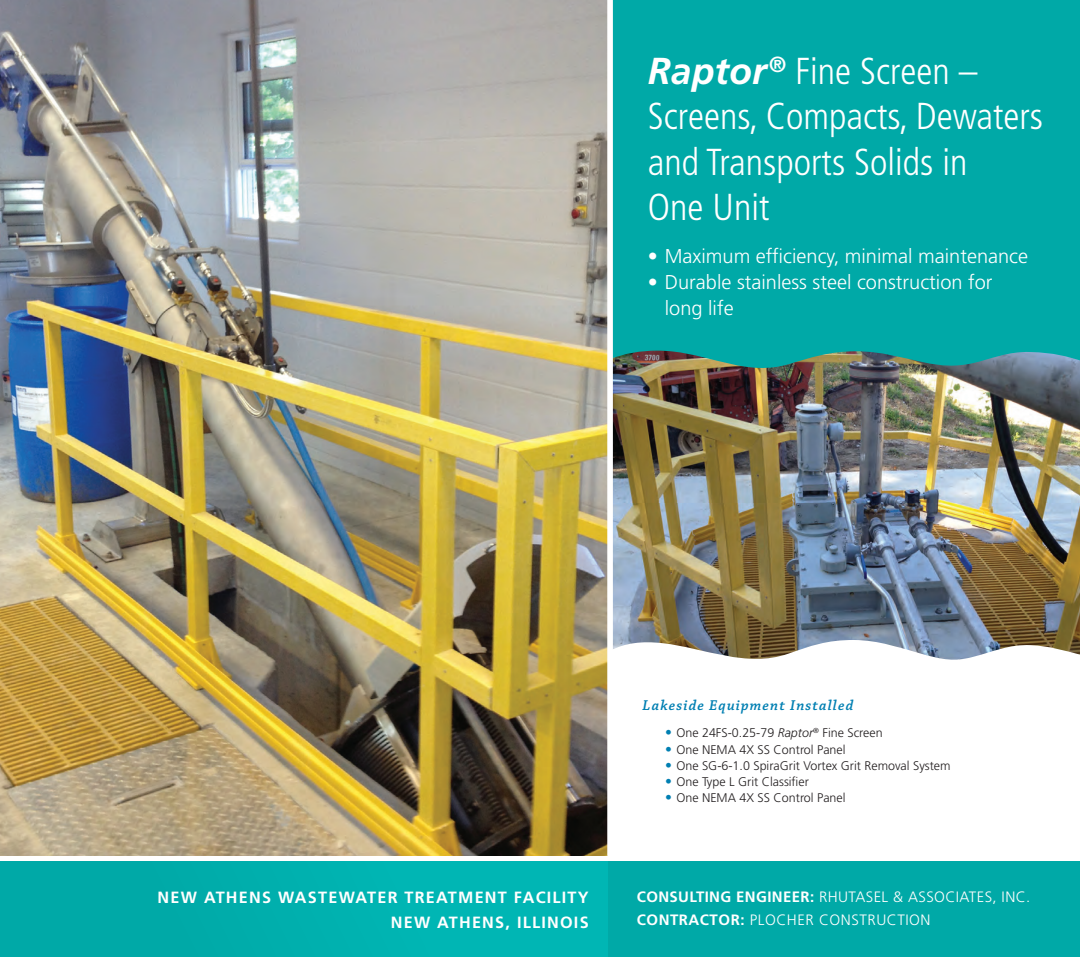
<style>
.page{position:relative;width:1080px;height:957px;background:#fff}
.page>*{position:absolute;margin:0;border:0;box-sizing:border-box;transform-origin:0 0}
.t1{font:300 condensed 37.5px/45px "Frutiger LT Std";color:#fff}
.LARGE_BULLETS{font:300 20px/26.2px "Frutiger LT Std";color:#fff}
.HEADINGS_CAPS{font:700 16.25px "Frutiger LT Std";letter-spacing:.075em;color:#fff}
.t2{font:300 15px "Frutiger LT Std";letter-spacing:.025em;color:#fff}
.italic_subhead{font:italic 600 15px "Chaparral Pro";letter-spacing:.075em;color:#007fb2}
.bullets{font:300 12.5px "Frutiger LT Std";color:#231f20}
.s1{font-weight:700;font-style:italic;font-stretch:normal}
.s2{font-size:13.75px;color:#007fb2}
.s3{font-style:italic}
.s4{font-weight:700}
</style>
<div class="page">
<div style="left:0;top:861px;width:1080px;height:95px;background:#00a9a7"></div>
<div style="left:0;top:861px;width:608px;height:95px;background:#00b6b4"></div>
<div style="left:590px;top:0;width:490px;height:467px;background:#00a9a7"></div>
<img style="left:613px;top:350px;width:467px;height:310px">
<img style="left:0;top:0;width:607px;height:855px">
<svg style="left:607px;top:0;width:6px;height:856px"></svg>
<p class="t1" style="left:648px;top:49px;width:397px"><span class="s1">Raptor</span><sup>®</sup> Fine Screen –<br>Screens, Compacts, Dewaters and Transports Solids in<br>One Unit</p>
<p class="LARGE_BULLETS" style="left:648px;top:243px;width:382px">• Maximum efficiency, minimal maintenance</p>
<p class="LARGE_BULLETS" style="left:665px;top:269px;width:329px;text-indent:-17px">• Durable stainless steel construction for long life</p>
<p class="HEADINGS_CAPS" style="left:158px;top:887px;width:433px">NEW ATHENS WASTEWATER TREATMENT FACILITY</p>
<p class="HEADINGS_CAPS" style="left:391px;top:912px;width:199px">NEW ATHENS, ILLINOIS</p>
<p class="italic_subhead" style="left:643px;top:696px;width:212px">Lakeside Equipment Installed</p>
<p class="bullets" style="left:665px;top:725px;width:219px"><span class="s2">•</span> One 24FS-0.25-79 <span class="s3">Raptor</span><sup>®</sup> Fine Screen</p>
<p class="bullets" style="left:665px;top:742px;width:182px"><span class="s2">•</span> One NEMA 4X SS Control Panel</p>
<p class="bullets" style="left:665px;top:758px;width:287px"><span class="s2">•</span> One SG-6-1.0 SpiraGrit Vortex Grit Removal System</p>
<p class="bullets" style="left:665px;top:774px;width:145px"><span class="s2">•</span> One Type L Grit Classifier</p>
<p class="bullets" style="left:665px;top:790px;width:182px"><span class="s2">•</span> One NEMA 4X SS Control Panel</p>
<p class="t2" style="left:637px;top:888px;width:395px"><span class="s4">CONSULTING ENGINEER:</span> RHUTASEL &amp; ASSOCIATES, INC.</p>
<p class="t2" style="left:637px;top:910px;width:295px"><span class="s4">CONTRACTOR:</span> PLOCHER CONSTRUCTION</p>
</div>
